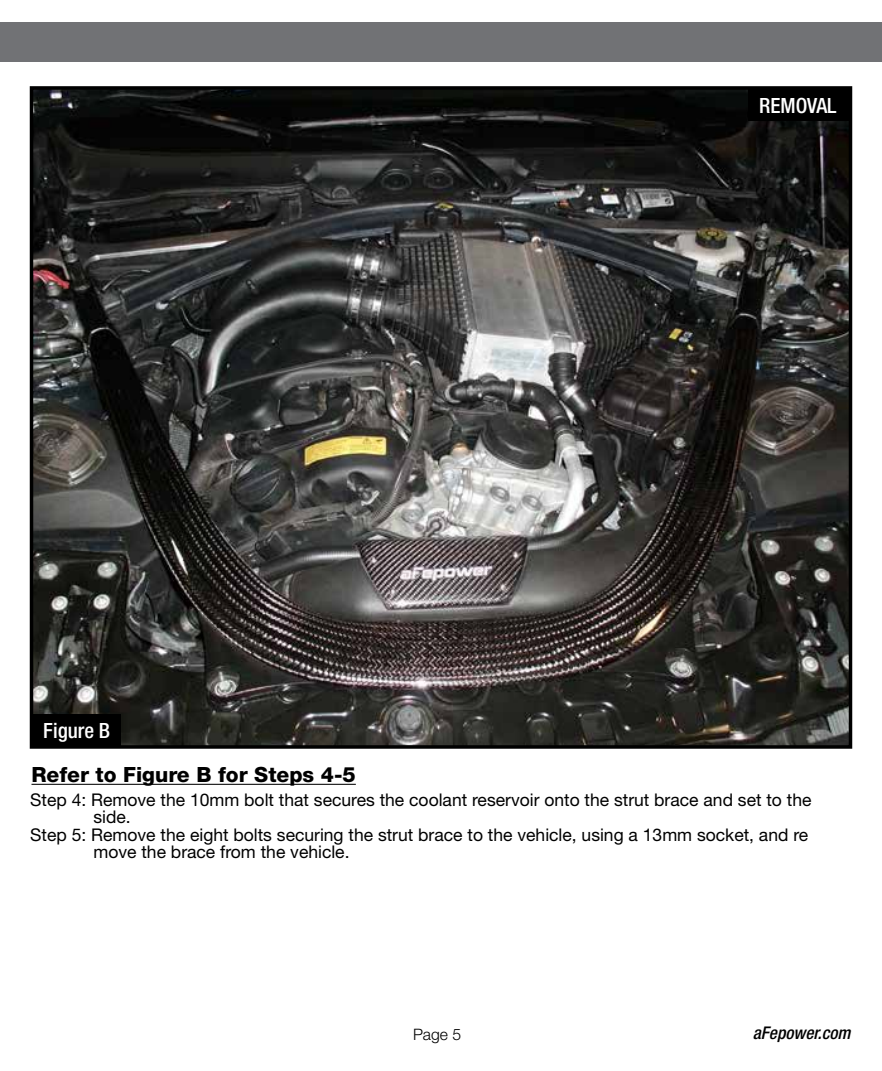
<style>
.page{position:relative;width:882px;height:1071px;background:#fff}
.page>*{position:absolute;margin:0;border:0;box-sizing:border-box;transform-origin:0 0}
.t1{font:800 21px "Helvetica Neue";color:#000}
.t2{font:500 condensed 21px "Helvetica Neue";color:#fff}
.t3{font:17.5px "Helvetica Neue";color:#000}
.t4{font:italic 500 condensed 17.5px "Helvetica Neue";color:#000}
.t5{font:300 15.75px "Helvetica Neue";color:#000}
</style>
<div class="page">
<div style="left:0;top:23px;width:882px;height:39px;background:#717275"></div>
<hr style="left:32px;top:784px;width:324px;height:1px;background:#000">
<img style="left:35px;top:91px;width:812px;height:653px">
<div style="left:30px;top:86px;width:822px;height:663px;border:4px solid #000"></div>
<div style="left:748px;top:88px;width:102px;height:33px;background:#000"></div>
<div style="left:32px;top:714px;width:89px;height:33px;background:#000"></div>
<p class="t2" style="left:43px;top:719px;width:68px">Figure B</p>
<p class="t2" style="left:759px;top:93px;width:79px">REMOVAL</p>
<p class="t1" style="left:32px;top:762px;width:326px">Refer to Figure B for Steps 4-5</p>
<p class="t3" style="left:30px;top:789px;width:783px">Step 4: Remove the 10mm bolt that secures the coolant reservoir onto the strut brace and set to the</p>
<p class="t3" style="left:93px;top:807px;width:39px">side.</p>
<p class="t3" style="left:30px;top:824px;width:780px">Step 5: Remove the eight bolts securing the strut brace to the vehicle, using a 13mm socket, and re</p>
<p class="t3" style="left:93px;top:842px;width:258px">move the brace from the vehicle.</p>
<p class="t5" style="left:413px;top:1024px;width:50px">Page 5</p>
<p class="t4" style="left:753px;top:1023px;width:99px">aFepower.com</p>
</div>
